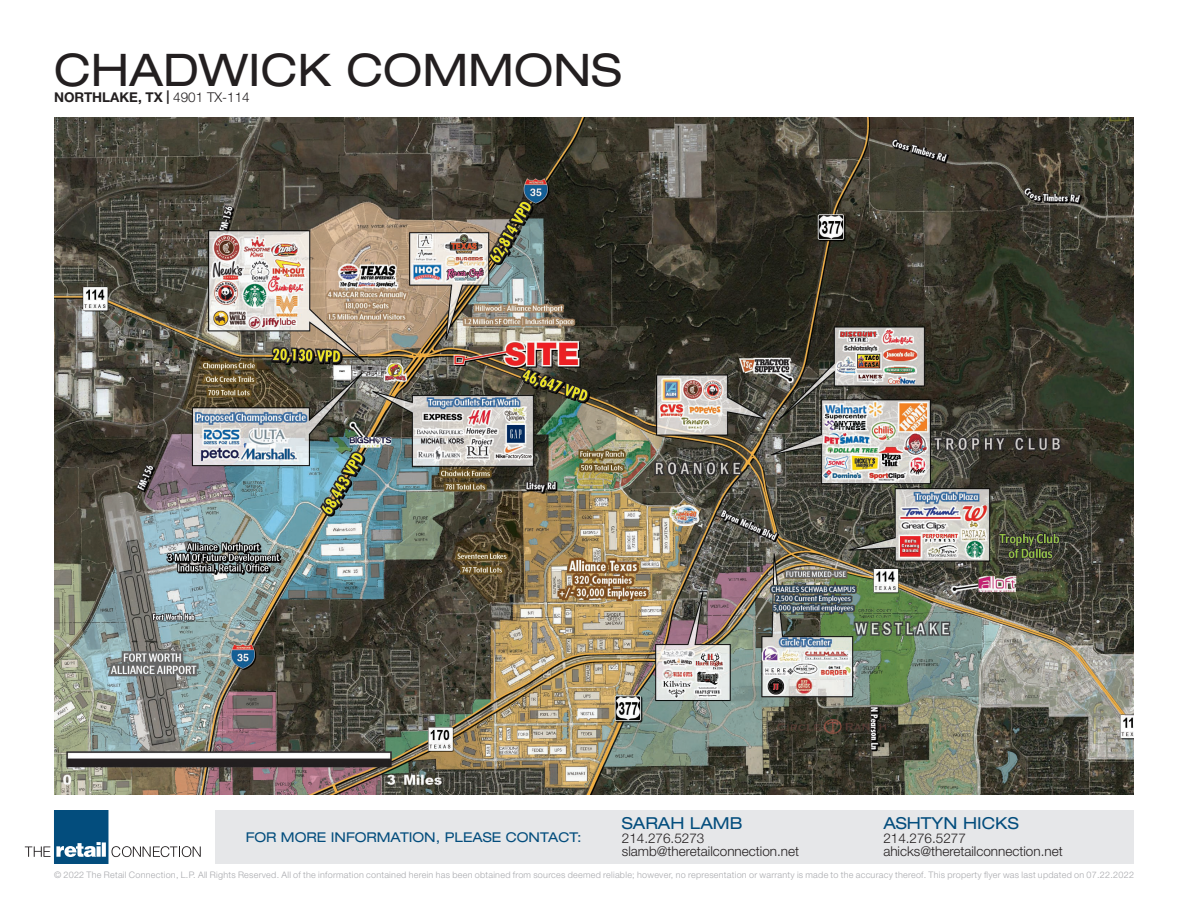
<style>
.page{position:relative;width:1188px;height:918px;background:#fff}
.page>*{position:absolute;margin:0;border:0;box-sizing:border-box;transform-origin:0 0}
.t1{font:expanded 45px "Helvetica Neue LT Std";color:#231f20}
.t2{font:expanded 16.5px "Helvetica Neue LT Std";color:#034d7d}
.t3{font:300 13.5px "Helvetica Neue LT Std";color:#231f20}
.t4{font:expanded 13.5px "Helvetica Neue LT Std";color:#034d7d}
.t5{font:700 13.5px "Helvetica Neue LT Std";color:#231f20}
.t6{font:300 9px "Helvetica Neue LT Std";letter-spacing:.03em;color:#a8a9ad}
.s1{font-weight:300}
</style>
<div class="page">
<svg style="left:25px;top:810px;width:176px;height:54px"></svg>
<div style="left:216px;top:810px;width:918px;height:54px;background:#e6e7e9"></div>
<img style="left:54px;top:117px;width:1080px;height:678px">
<p class="t1" style="left:54px;top:43px;width:569px">CHADWICK COMMONS</p>
<p class="t5" style="left:54px;top:89px;width:197px">NORTHLAKE, TX | <span class="s1">4901 TX-114</span></p>
<p class="t4" style="left:246px;top:829px;width:337px">FOR MORE INFORMATION, PLEASE CONTACT:</p>
<p class="t2" style="left:622px;top:814px;width:122px">SARAH LAMB</p>
<p class="t3" style="left:622px;top:830px;width:84px">214.276.5273</p>
<p class="t3" style="left:622px;top:843px;width:179px">slamb@theretailconnection.net</p>
<p class="t2" style="left:883px;top:814px;width:137px">ASHTYN HICKS</p>
<p class="t3" style="left:883px;top:830px;width:84px">214.276.5277</p>
<p class="t3" style="left:883px;top:843px;width:181px">ahicks@theretailconnection.net</p>
<p class="t6" style="left:54px;top:869px;width:1082px">© 2022 The Retail Connection, L.P. All Rights Reserved. All of the information contained herein has been obtained from sources deemed reliable; however, no representation or warranty is made to the accuracy thereof. This property flyer was last updated on 07.22.2022</p>
</div>
